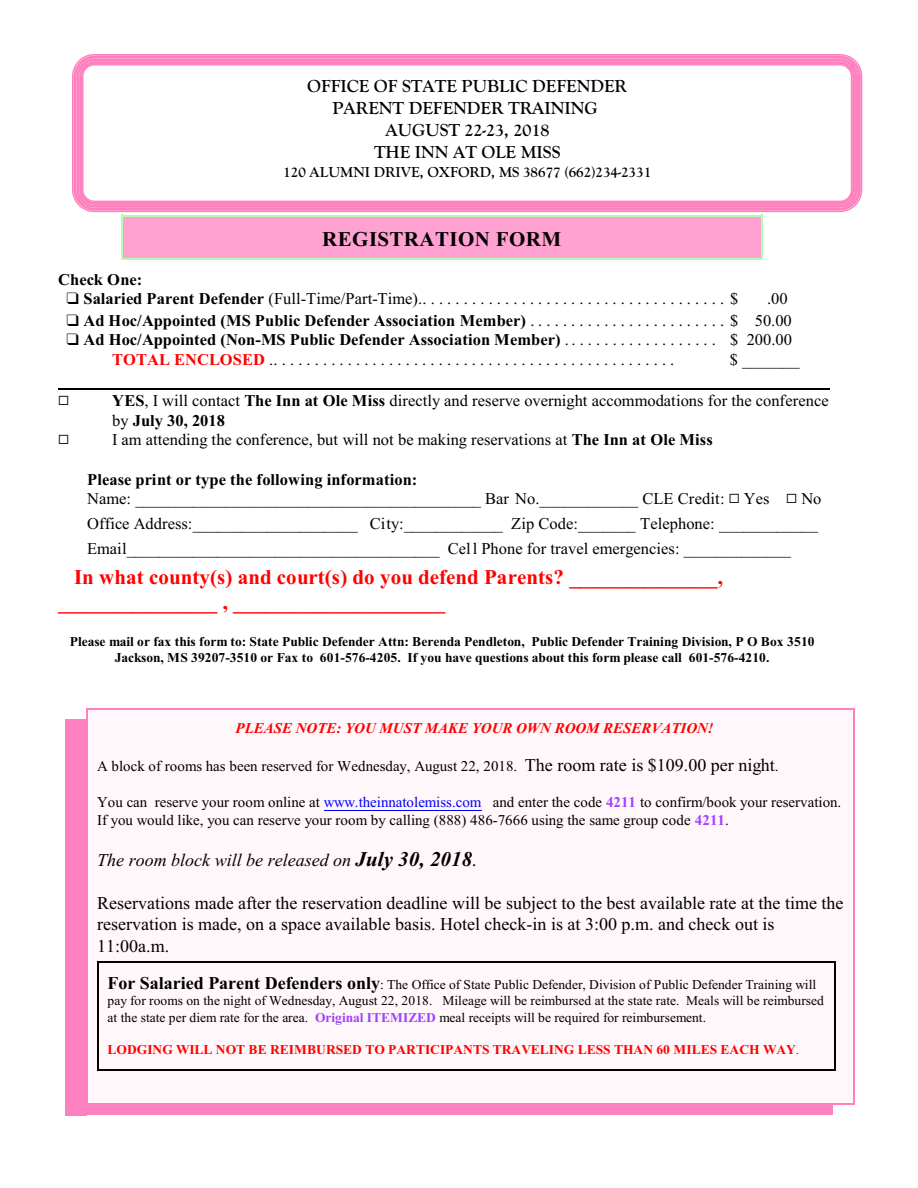
<style>
.page{position:relative;width:918px;height:1188px;background:#fff}
.page>*{position:absolute;margin:0;border:0;box-sizing:border-box;transform-origin:0 0}
.t1{font:700 21px/24.9px "Times";color:#f00}
.t2{font:700 21px "Times";letter-spacing:.02em;color:#000}
.t3{font:18px/21.3px "Times";color:#000}
.t4{font:700 18px/21.9px "Goudy Old Style T";color:#000;text-align:center}
.t5{font:italic 18px "Times";color:#000}
.t6{font:16.5px/19.8px "Times";color:#000}
.t7{font:700 16.5px "Times";color:#000}
.t8{font:15px/17.9px "Times";color:#000}
.t9{font:italic 700 15px "Times";color:#f00}
.t10{font:700 15px "Goudy Old Style T";color:#000}
.t11{font:13.5px/16.4px "Times";color:#000}
.t12{font:700 13.5px/15.9px "Times";color:#000;text-align:center}
.t13{font:700 13.5px "Times";color:#f00}
.s1{font-weight:700}
.s2{font-weight:400}
.s3{font-weight:700;color:#f00}
.s4{font-size:18px}
.s5{color:#00f}
.s6{font-weight:700;color:#a140ff}
.s7{font-weight:700;font-size:21px}
.s8{font-size:21px}
.s9{font-weight:700;font-size:18px}
</style>
<div class="page">
<div style="left:79px;top:61px;width:776px;height:144px;border:3px solid #ff80bf;border-radius:14px"></div>
<div style="left:76px;top:58px;width:782px;height:150px;border:3px solid #ff80bf;border-radius:17px"></div>
<div style="left:73px;top:55px;width:788px;height:156px;border:3px solid #ff80bf;border-radius:20px"></div>
<div style="left:72px;top:54px;width:790px;height:158px;border:1px solid #ff80bf;border-radius:22px"></div>
<div style="left:121px;top:215px;width:641px;height:44px;background:#ffa1d1"></div>
<hr style="left:121px;top:215px;width:2px;height:44px;background:#b0ffb0">
<hr style="left:761px;top:215px;width:1px;height:44px;background:#b0ffb0">
<hr style="left:121px;top:215px;width:641px;height:1px;background:#b0ffb0">
<hr style="left:121px;top:258px;width:641px;height:1px;background:#b0ffb0">
<hr style="left:58px;top:388px;width:772px;height:2px;background:#000">
<div style="left:87px;top:708px;width:768px;height:397px;background:#fff7fa"></div>
<hr style="left:97px;top:961px;width:1px;height:109px;background:#000">
<hr style="left:834px;top:961px;width:1px;height:109px;background:#000">
<hr style="left:97px;top:961px;width:738px;height:1px;background:#000">
<hr style="left:97px;top:1069px;width:738px;height:2px;background:#000">
<hr style="left:324px;top:810px;width:158px;height:1px;background:#00f">
<hr style="left:87px;top:708px;width:1px;height:396px;background:#ff80bf">
<hr style="left:853px;top:708px;width:2px;height:396px;background:#ff80bf">
<hr style="left:87px;top:708px;width:767px;height:1px;background:#ff80bf">
<hr style="left:87px;top:1103px;width:767px;height:2px;background:#ff80bf">
<div style="left:65px;top:719px;width:22px;height:396px;background:#ff80bf"></div>
<div style="left:65px;top:1105px;width:768px;height:10px;background:#ff80bf"></div>
<p class="t4" style="left:307px;top:75px;width:321px">OFFICE OF STATE PUBLIC DEFENDER<br>PARENT DEFENDER TRAINING<br>AUGUST 22-23, 2018<br>THE INN AT OLE MISS</p>
<p class="t10" style="left:283px;top:164px;width:369px">120 ALUMNI DRIVE, OXFORD, MS 38677 (662)234-2331</p>
<p class="t2" style="left:322px;top:232px;width:240px">REGISTRATION FORM</p>
<p class="t6" style="left:84px;top:271px;width:656px;text-indent:-25px"><span class="s1">Check One:<br>Salaried Parent Defender</span> (Full-Time/Part-Time).. . . . . . . . . . . . . . . . . . . . . . . . . . . . . . . . . . . . . $</p>
<p class="t6" style="left:767px;top:291px;width:22px">.00</p>
<p class="t7" style="left:83px;top:314px;width:710px">Ad Hoc/Appointed (MS Public Defender Association Member) <span class="s2">. . . . . . . . . . . . . . . . . . . . . . . . $ 50.00</span></p>
<p class="t7" style="left:84px;top:334px;width:710px">Ad Hoc/Appointed (Non-MS Public Defender Association Member) <span class="s2">. . . . . . . . . . . . . . . . . . . $ 200.00</span></p>
<p class="t6" style="left:112px;top:351px;width:564px"><span class="s3">TOTAL ENCLOSED</span> ..................................................</p>
<p class="t6" style="left:730px;top:351px;width:71px">$ _______</p>
<p class="t6" style="left:112px;top:392px;width:718px"><span class="s1">YES</span>, I will contact <span class="s1">The Inn at Ole Miss</span> directly and reserve overnight accommodations for the conference by <span class="s1">July 30, 2018<br></span>I am attending the conference, but will not be making reservations at <span class="s1">The Inn at Ole Miss</span></p>
<p class="t7" style="left:87px;top:473px;width:332px">Please print or type the following information:</p>
<p class="t6" style="left:87px;top:490px;width:684px">Name: __________________________________________ Bar No.____________ CLE Credit: Yes</p>
<p class="t6" style="left:87px;top:487px;width:736px;line-height:25.2px;text-indent:714px">No<br>Office Address:____________________ City:____________ Zip Code:_______ Telephone: ____________<br>Email______________________________________ Cell Phone for travel emergencies: _____________</p>
<p class="t1" style="left:58px;top:567px;width:666px;text-indent:16px">In what county(s) and court(s) do you defend Parents? ______________, _______________ , ____________________</p>
<p class="t12" style="left:70px;top:635px;width:746px">Please mail or fax this form to: State Public Defender Attn: Berenda Pendleton, Public Defender Training Division, P O Box 3510<br>Jackson, MS 39207-3510 or Fax to 601-576-4205. If you have questions about this form please call 601-576-4210.</p>
<p class="t9" style="left:236px;top:723px;width:480px">PLEASE NOTE: YOU MUST MAKE YOUR OWN ROOM RESERVATION!</p>
<p class="t8" style="left:97px;top:758px;width:683px">A block of rooms has been reserved for Wednesday, August 22, 2018. <span class="s4">The room rate is $109.00 per night</span>.</p>
<p class="t8" style="left:97px;top:795px;width:746px">You can reserve your room online at <span class="s5">www.theinnatolemiss.com</span> and enter the code <span class="s6">4211</span> to confirm/book your reservation.<br>If you would like, you can reserve your room by calling (888) 486-7666 using the same group code <span class="s6">4211</span>.</p>
<p class="t5" style="left:97px;top:853px;width:382px">The room block will be released on <span class="s7">July 30, 2018</span><span class="s8">.</span></p>
<p class="t3" style="left:97px;top:894px;width:748px">Reservations made after the reservation deadline will be subject to the best available rate at the time the reservation is made, on a space available basis. Hotel check-in is at 3:00 p.m. and check out is<br>11:00a.m.</p>
<p class="t11" style="left:108px;top:978px;width:718px"><span class="s9">For Salaried Parent Defenders only</span>: The Office of State Public Defender, Division of Public Defender Training will pay for rooms on the night of Wednesday, August 22, 2018. Mileage will be reimbursed at the state rate. Meals will be reimbursed at the state per diem rate for the area. <span class="s6">Original ITEMIZED</span> meal receipts will be required for reimbursement.</p>
<p class="t13" style="left:108px;top:1045px;width:693px">LODGING WILL NOT BE REIMBURSED TO PARTICIPANTS TRAVELING LESS THAN 60 MILES EACH WAY<span class="s2">.</span></p>
</div>
